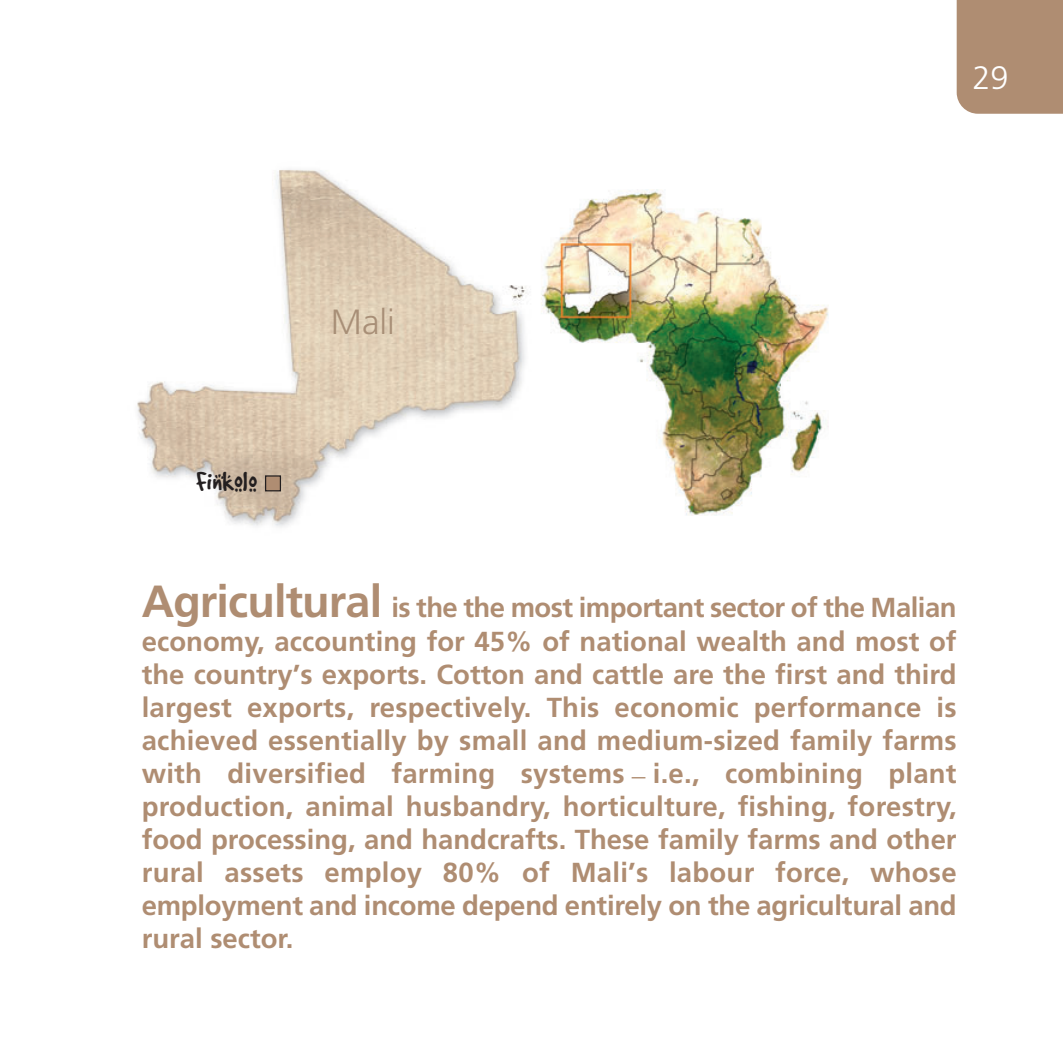
<style>
.page{position:relative;width:1063px;height:1063px;background:#fff}
.page>*{position:absolute;margin:0;border:0;box-sizing:border-box;transform-origin:0 0}
.t1{font:300 35px "Frutiger";color:#a88f77}
.t2{font:300 32.5px "Frutiger";color:#fff}
.t3{font:30px "Good Dog Cool";color:#231f20}
.t4{font:700 27.5px/33px "Frutiger";letter-spacing:-.01em;color:#af8d72;text-align:justify}
.s1{font-size:45px}
</style>
<div class="page">
<div style="left:957px;top:0;width:106px;height:114px;background:#af8d72"></div>
<img style="left:137px;top:169px;width:692px;height:358px">
<div style="left:266px;top:476px;width:14px;height:15px;background:#af8d72"></div>
<div style="left:265px;top:475px;width:16px;height:16px;border:1px solid #231f20"></div>
<p class="t2" style="left:972px;top:64px;width:38px">29</p>
<p class="t3" style="left:196px;top:463px;width:62px">Finkolo</p>
<p class="t1" style="left:331px;top:308px;width:66px">Mali</p>
<p class="t4" style="left:142px;top:593px;width:817px"><span class="s1">Agricultural</span> is the the most important sector of the Malian economy, accounting for 45% of national wealth and most of the country’s exports. Cotton and cattle are the first and third largest exports, respectively. This economic performance is achieved essentially by small and medium-sized family farms with diversified farming systems _ i.e., combining plant production, animal husbandry, horticulture, fishing, forestry, food processing, and handcrafts. These family farms and other rural assets employ 80% of Mali’s labour force, whose employment and income depend entirely on the agricultural and rural sector.</p>
</div>
